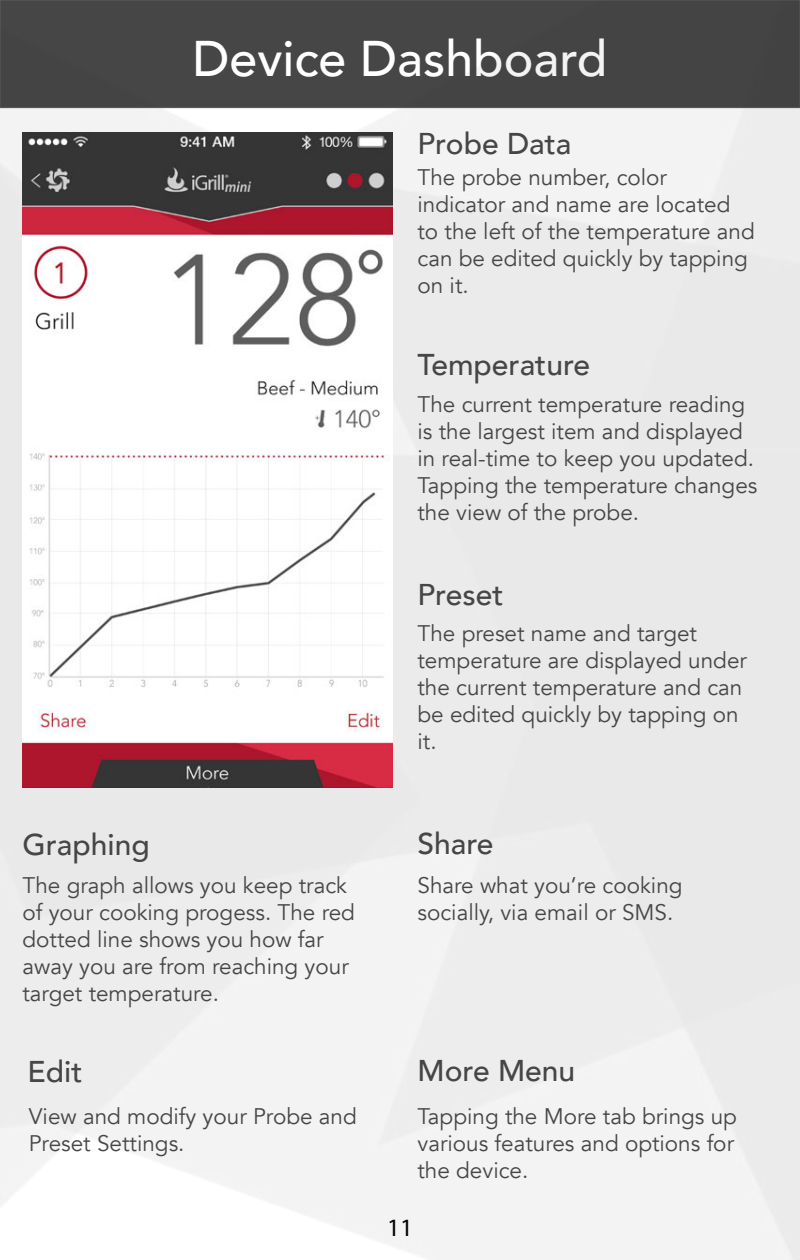
<style>
.page{position:relative;width:800px;height:1260px;background:#fff}
.page>*{position:absolute;margin:0;border:0;box-sizing:border-box;transform-origin:0 0}
.t1{font:500 50px "Avenir";color:#fff}
.t2{font:500 30px "Avenir";color:#464646}
.t3{font:25px "Myriad Pro";color:#000}
.t4{font:22.5px/27px "Avenir";color:#464646}
</style>
<div class="page">
<img style="left:0;top:0;width:799px;height:1260px">
<img style="left:22px;top:132px;width:370px;height:656px">
<h1 class="t1" style="left:193px;top:15px;width:417px">Device Dashboard</h1>
<h2 class="t2" style="left:418px;top:117px;width:155px">Probe Data</h2>
<p class="t4" style="left:418px;top:164px;width:339px">The probe number, color indicator and name are located to the left of the temperature and can be edited quickly by tapping on it.</p>
<h2 class="t2" style="left:418px;top:339px;width:174px">Temperature</h2>
<p class="t4" style="left:418px;top:391px;width:341px">The current temperature reading is the largest item and displayed in real-time to keep you updated.<br>Tapping the temperature changes the view of the probe.</p>
<h2 class="t2" style="left:418px;top:569px;width:88px">Preset</h2>
<p class="t4" style="left:418px;top:620px;width:331px">The preset name and target temperature are displayed under the current temperature and can be edited quickly by tapping on it.</p>
<h2 class="t2" style="left:22px;top:819px;width:129px">Graphing</h2>
<h2 class="t2" style="left:418px;top:817px;width:78px">Share</h2>
<p class="t4" style="left:22px;top:872px;width:334px">The graph allows you keep track of your cooking progess. The red dotted line shows you how far away you are from reaching your target temperature.</p>
<p class="t4" style="left:418px;top:872px;width:267px">Share what you’re cooking socially, via email or SMS.</p>
<h2 class="t2" style="left:28px;top:1046px;width:56px">Edit</h2>
<h2 class="t2" style="left:418px;top:1045px;width:159px">More Menu</h2>
<p class="t4" style="left:29px;top:1104px;width:330px">View and modify your Probe and<br>Preset Settings.</p>
<p class="t4" style="left:418px;top:1104px;width:321px">Tapping the More tab brings up various features and options for the device.</p>
<p class="t3" style="left:387px;top:1212px;width:27px">11</p>
</div>
